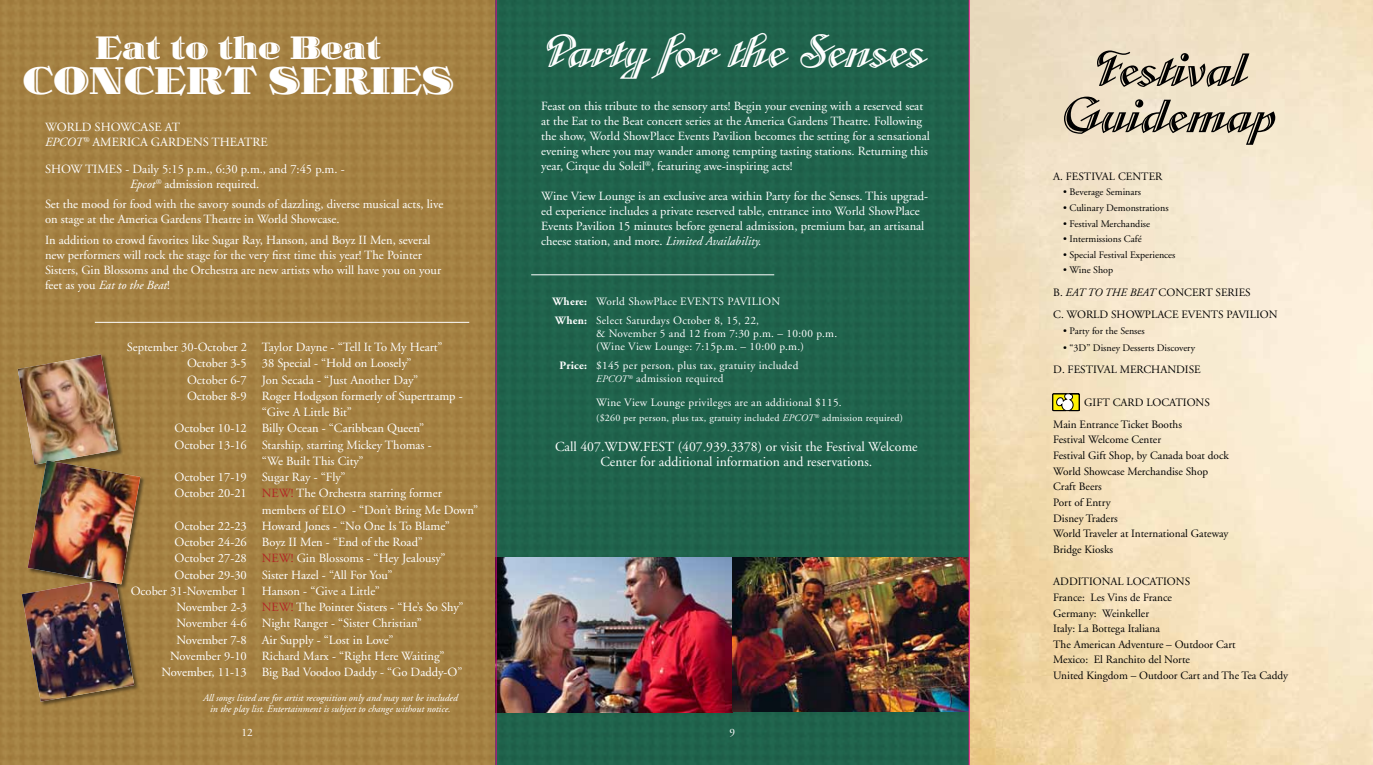
<style>
.page{position:relative;width:1373px;height:765px;background:#fff}
.page>*{position:absolute;margin:0;border:0;box-sizing:border-box;transform-origin:0 0}
.t1{font:51.25px "Cabarga Cursiva Plain";color:#000}
.t2{font:47.5px "Cabarga Cursiva Plain";color:#fff}
.t3{font:40px "Spotlight Plain";color:#fff}
.t4{font:33.75px "Spotlight Plain";color:#fff}
.t5{font:13.75px/15px "Adobe Garamond";color:#fff;text-align:center}
.t6{font:12.5px/15px "Adobe Garamond";color:#fff}
.t7{font:11.25px/15.6px "Adobe Garamond";color:#000}
.t8{font:11.25px/13.1px "Adobe Garamond";letter-spacing:.025em;color:#fff}
.t9{font:10px "Adobe Garamond";color:#000}
.t10{font:italic 10px/11.2px "Adobe Garamond";color:#fff;text-align:center}
.t11{font:10px "Adobe Garamond";letter-spacing:.025em;color:#fff}
.s1{font-style:italic}
.s2{color:#b32625}
.s3{font-weight:700}
.s4{font-style:italic;font-size:10px}
</style>
<div class="page">
<img style="left:968px;top:0;width:404px;height:765px">
<svg style="left:1052px;top:394px;width:27px;height:17px"></svg>
<div style="left:0;top:0;width:495px;height:765px;background:#a48143"></div>
<div style="left:22px;top:578px;width:117px;height:129px;background:#000;opacity:.45"></div>
<div style="left:28px;top:460px;width:118px;height:130px;background:#000;opacity:.45"></div>
<img style="left:18px;top:354px;width:122px;height:348px">
<img style="left:28px;top:460px;width:112px;height:124px">
<div style="left:495px;top:0;width:473px;height:765px;background:#1f634c"></div>
<img style="left:495px;top:557px;width:473px;height:155px">
<hr style="left:531px;top:275px;width:243px;height:1px;background:#fff">
<hr style="left:95px;top:322px;width:374px;height:1px;background:#fff">
<hr style="left:969px;top:0;width:1px;height:765px;background:#ec008c">
<hr style="left:496px;top:0;width:1px;height:765px;background:#ec008c">
<h3 class="t4" style="left:96px;top:27px;width:287px">Eat to the Beat</h3>
<h3 class="t3" style="left:23px;top:56px;width:432px">CONCERT SERIES</h3>
<p class="t6" style="left:45px;top:120px;width:22px">World</p>
<p class="t6" style="left:95px;top:120px;width:16px">Showcase</p>
<p class="t6" style="left:165px;top:120px;width:9px">at</p>
<p class="t6" style="left:45px;top:135px;width:65px"><span class="s1">Epcot</span><sup>®</sup> America</p>
<p class="t6" style="left:151px;top:135px;width:19px">Gardens</p>
<p class="t6" style="left:45px;top:130px;width:301px;line-height:26.2px;text-indent:167px">Theatre<br>SHOW TIMES - Daily 5:15 p.m., 6:30 p.m., and 7:45 p.m. -</p>
<p class="t6" style="left:45px;top:174px;width:400px;line-height:20.6px;text-indent:85px"><span class="s1">Epcot</span><sup>®</sup> admission required.<br>Set the mood for food with the savory sounds of dazzling, diverse musical acts, live</p>
<p class="t6" style="left:45px;top:209px;width:387px;line-height:20.6px">on stage at the America Gardens Theatre in World Showcase.<br>In addition to crowd favorites like Sugar Ray, Hanson, and Boyz II Men, several</p>
<p class="t6" style="left:45px;top:248px;width:398px">new performers will rock the stage for the very first time this year! The Pointer<br>Sisters, Gin Blossoms and the Orchestra are new artists who will have you on your feet as you <span class="s1">Eat to the Beat</span>!</p>
<p class="t6" style="left:127px;top:340px;width:317px">September 30-October 2 Taylor Dayne - “Tell It To My Heart”</p>
<p class="t6" style="left:187px;top:356px;width:226px">October 3-5 38 Special - “Hold on Loosely”</p>
<p class="t6" style="left:187px;top:373px;width:233px">October 6-7 Jon Secada - “Just Another Day”</p>
<p class="t6" style="left:187px;top:389px;width:277px">October 8-9 Roger Hodgson formerly of Supertramp -</p>
<p class="t6" style="left:262px;top:405px;width:92px">“Give A Little Bit”</p>
<p class="t6" style="left:175px;top:421px;width:251px">October 10-12 Billy Ocean - “Caribbean Queen”</p>
<p class="t6" style="left:175px;top:438px;width:259px">October 13-16 Starship, starring Mickey Thomas -</p>
<p class="t6" style="left:262px;top:454px;width:103px">“We Built This City”</p>
<p class="t6" style="left:175px;top:470px;width:172px">October 17-19 Sugar Ray - “Fly”</p>
<p class="t6" style="left:175px;top:486px;width:269px">October 20-21 <span class="s2">NEW!</span> The Orchestra starring former</p>
<p class="t6" style="left:262px;top:503px;width:218px">members of ELO - “Don’t Bring Me Down”</p>
<p class="t6" style="left:175px;top:519px;width:277px">October 22-23 Howard Jones - “No One Is To Blame”</p>
<p class="t6" style="left:175px;top:535px;width:250px">October 24-26 Boyz II Men - “End of the Road”</p>
<p class="t6" style="left:175px;top:551px;width:273px">October 27-28 <span class="s2">NEW!</span> Gin Blossoms - “Hey Jealousy”</p>
<p class="t6" style="left:175px;top:568px;width:219px">October 29-30 Sister Hazel - “All For You”</p>
<p class="t6" style="left:131px;top:584px;width:251px">Ocober 31-November 1 Hanson - “Give a Little”</p>
<p class="t6" style="left:176px;top:600px;width:289px">November 2-3 <span class="s2">NEW!</span> The Pointer Sisters - “He’s So Shy”</p>
<p class="t6" style="left:176px;top:616px;width:247px">November 4-6 Night Ranger - “Sister Christian”</p>
<p class="t6" style="left:176px;top:632px;width:219px">November 7-8 Air Supply - “Lost in Love”</p>
<p class="t6" style="left:170px;top:649px;width:276px">November 9-10 Richard Marx - “Right Here Waiting”</p>
<p class="t6" style="left:161px;top:665px;width:302px">November, 11-13 Big Bad Voodoo Daddy - “Go Daddy-O”</p>
<p class="t10" style="left:203px;top:692px;width:256px">All songs listed are for artist recognition only and may not be included in the play list. Entertainment is subject to change without notice.</p>
<h2 class="t2" style="left:544px;top:23px;width:385px">Party for the Senses</h2>
<p class="t6" style="left:541px;top:99px;width:390px">Feast on this tribute to the sensory arts! Begin your evening with a reserved seat at the Eat to the Beat concert series at the America Gardens Theatre. Following the show, World ShowPlace Events Pavilion becomes the setting for a sensational evening where you may wander among tempting tasting stations. Returning this year, Cirque du Soleil<sup>®</sup>, featuring awe-inspiring acts!</p>
<p class="t6" style="left:541px;top:189px;width:388px">Wine View Lounge is an exclusive area within Party for the Senses. This upgrad&shy;ed experience includes a private reserved table, entrance into World ShowPlace Events Pavilion 15 minutes before general admission, premium bar, an artisanal cheese station, and more. <span class="s1">Limited Availability.</span></p>
<p class="t8" style="left:552px;top:292px;width:229px;line-height:18.8px"><span class="s3">Where:</span> World ShowPlace EVENTS PAVILION<br><span class="s3">When:</span> Select Saturdays October 8, 15, 22,</p>
<p class="t8" style="left:596px;top:327px;width:242px">&amp; November 5 and 12 from 7:30 p.m. – 10:00 p.m. (Wine View Lounge: 7:15p.m. – 10:00 p.m.)</p>
<p class="t8" style="left:596px;top:359px;width:204px;text-indent:-37px"><span class="s3">Price:</span> $145 per person, plus tax, gratuity included<br><span class="s4">EPCOT</span><sup>®</sup> admission required</p>
<p class="t8" style="left:596px;top:396px;width:247px">Wine View Lounge privileges are an additional $115.</p>
<p class="t11" style="left:596px;top:413px;width:308px">($260 per person, plus tax, gratuity included <span class="s1">EPCOT</span><sup>®</sup> admission required)</p>
<p class="t5" style="left:555px;top:440px;width:364px">Call 407.WDW.FEST (407.939.3378) or visit the Festival Welcome<br>Center for additional information and reservations.</p>
<p class="t8" style="left:242px;top:726px;width:13px">12</p>
<p class="t8" style="left:729px;top:726px;width:7px">9</p>
<h1 class="t1" style="left:1093px;top:38px;width:157px">Festival</h1>
<h1 class="t1" style="left:1061px;top:84px;width:219px">Guidemap</h1>
<p class="t7" style="left:1053px;top:169px;width:111px">A. FESTIVAL CENTER</p>
<p class="t9" style="left:1063px;top:187px;width:79px">• Beverage Seminars</p>
<p class="t9" style="left:1063px;top:202px;width:107px">• Culinary Demonstrations</p>
<p class="t9" style="left:1063px;top:218px;width:88px">• Festival Merchandise</p>
<p class="t9" style="left:1063px;top:234px;width:80px">• Intermissions Café</p>
<p class="t9" style="left:1063px;top:249px;width:114px">• Special Festival Experiences</p>
<p class="t9" style="left:1063px;top:265px;width:51px">• Wine Shop</p>
<p class="t7" style="left:1053px;top:281px;width:226px;line-height:22.5px">B. <span class="s1">EAT TO THE BEAT</span> CONCERT SERIES<br>C. WORLD SHOWPLACE EVENTS PAVILION</p>
<p class="t9" style="left:1063px;top:326px;width:83px">• Party for the Senses</p>
<p class="t9" style="left:1063px;top:342px;width:133px">• “3D” Disney Desserts Discovery</p>
<p class="t7" style="left:1053px;top:362px;width:149px">D. FESTIVAL MERCHANDISE</p>
<p class="t7" style="left:1084px;top:395px;width:15px">Gift</p>
<p class="t7" style="left:1112px;top:395px;width:17px">Card</p>
<p class="t7" style="left:1146px;top:395px;width:9px">location</p>
<p class="t7" style="left:1204px;top:395px;width:5px">s</p>
<p class="t7" style="left:1053px;top:417px;width:177px">Main Entrance Ticket Booths<br>Festival Welcome Center<br>Festival Gift Shop, by Canada boat dock<br>World Showcase Merchandise Shop<br>Craft Beers<br>Port of Entry<br>Disney Traders<br>World Traveler at International Gateway<br>Bridge Kiosks</p>
<p class="t7" style="left:1053px;top:574px;width:236px">ADDITIONAL locations<br>France: Les Vins de France<br>Germany: Weinkeller<br>Italy: La Bottega Italiana<br>The American Adventure – Outdoor Cart<br>Mexico: El Ranchito del Norte<br>United Kingdom – Outdoor Cart and The Tea Caddy</p>
</div>
